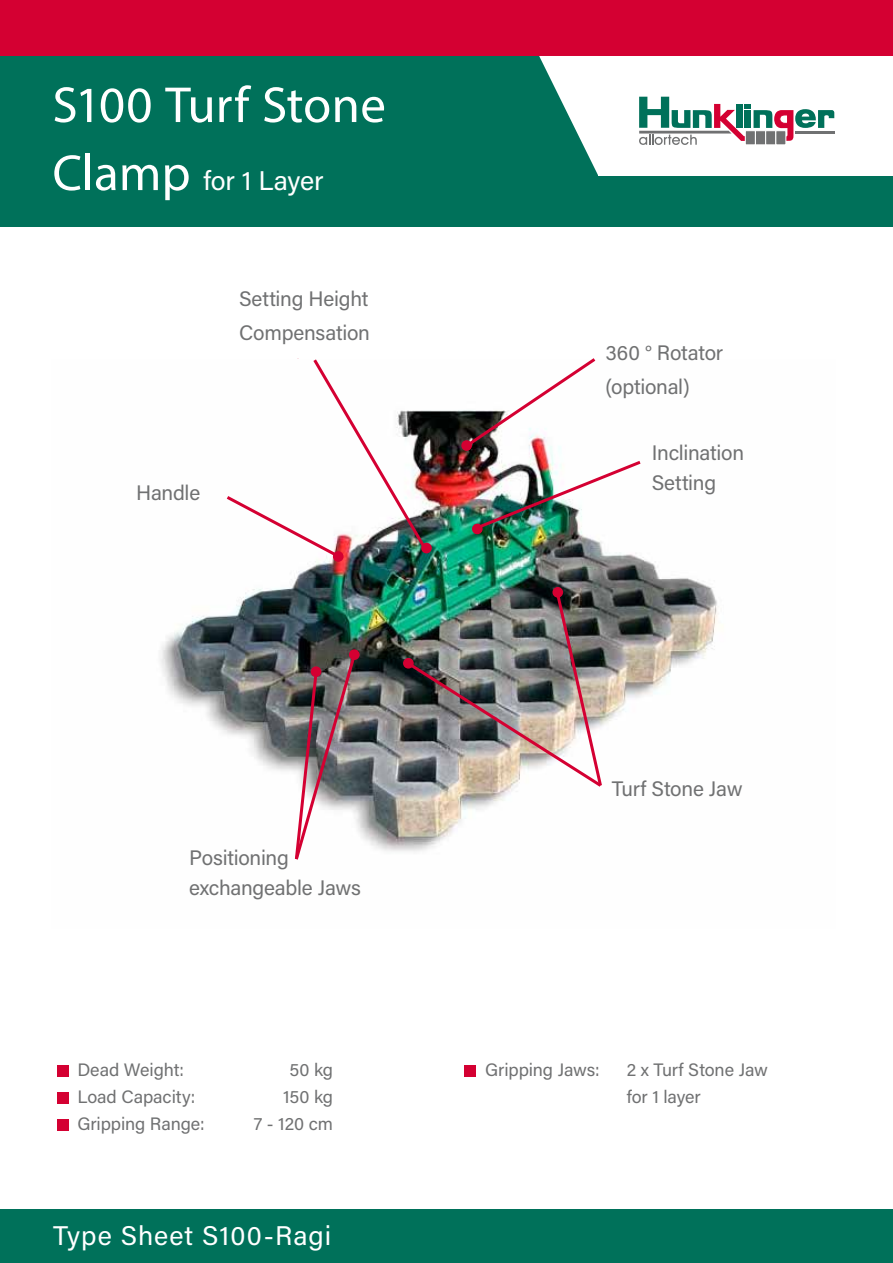
<style>
.page{position:relative;width:893px;height:1263px;background:#fff}
.page>*{position:absolute;margin:0;border:0;box-sizing:border-box;transform-origin:0 0}
.t1{font:51px "Myriad Pro";letter-spacing:.005em;color:#fff}
.t2{font:27px "Acumin Pro";letter-spacing:.03em;color:#fff}
.t3{font:27px "Acumin Pro";letter-spacing:-.005em;color:#fff}
.t4{font:21px/34px "Acumin Pro";letter-spacing:-.01em;color:#707172}
.t5{font:18px/27px "Acumin Pro";letter-spacing:-.005em;color:#707172}
.s1{font-family:"Myriad Pro";font-size:51px}
</style>
<div class="page">
<div style="left:0;top:45px;width:893px;height:1218px;background:#00715a"></div>
<div style="left:0;top:0;width:893px;height:56px;background:#d40032"></div>
<div style="left:598px;top:56px;width:295px;height:120px;background:#fff"></div>
<svg style="left:539px;top:56px;width:296px;height:119px"></svg>
<div style="left:0;top:227px;width:893px;height:982px;background:#fff"></div>
<div style="left:465px;top:1065px;width:11px;height:11px;background:#d40032"></div>
<div style="left:57px;top:1065px;width:11px;height:11px;background:#d40032"></div>
<div style="left:57px;top:1092px;width:11px;height:11px;background:#d40032"></div>
<div style="left:57px;top:1119px;width:11px;height:11px;background:#d40032"></div>
<img style="left:160px;top:559px;width:557px;height:293px">
<div style="left:333px;top:551px;width:10px;height:11px;border:2px solid #d40032;border-radius:50%"></div>
<div style="left:403px;top:658px;width:11px;height:11px;border:2px solid #d40032;border-radius:50%"></div>
<img style="left:404px;top:588px;width:201px;height:201px">
<div style="left:553px;top:588px;width:9px;height:9px;background:#d40032;border-radius:50%"></div>
<div style="left:552px;top:587px;width:11px;height:11px;border:2px solid #d40032;border-radius:50%"></div>
<img style="left:293px;top:651px;width:65px;height:209px">
<div style="left:350px;top:650px;width:9px;height:9px;background:#d40032;border-radius:50%"></div>
<div style="left:349px;top:649px;width:11px;height:11px;border:2px solid #d40032;border-radius:50%"></div>
<img style="left:223px;top:358px;width:421px;height:202px">
<div style="left:473px;top:524px;width:9px;height:10px;background:#d40032;border-radius:50%"></div>
<div style="left:472px;top:523px;width:11px;height:11px;border:2px solid #d40032;border-radius:50%"></div>
<h1 class="t1" style="left:52px;top:73px;width:335px">S100 Turf Stone</h1>
<p class="t3" style="left:52px;top:162px;width:273px"><span class="s1">Clamp</span> for 1 Layer</p>
<h1 class="t1" style="left:52px;top:142px;width:205px">S100Bord</h1>
<p class="t4" style="left:239px;top:281px;width:132px">Setting Height<br>Compensation</p>
<p class="t4" style="left:136px;top:474px;width:66px">Handle</p>
<p class="t4" style="left:605px;top:335px;width:119px">360 ° Rotator (optional)</p>
<p class="t4" style="left:652px;top:437px;width:94px;line-height:30px">Inclination<br>Setting</p>
<p class="t4" style="left:189px;top:841px;width:173px;line-height:30px">Positioning exchangeable Jaws</p>
<p class="t5" style="left:77px;top:1056px;width:108px">Dead Weight:</p>
<p class="t5" style="left:289px;top:1056px;width:45px">50 kg</p>
<p class="t5" style="left:77px;top:1083px;width:119px">Load Capacity:</p>
<p class="t5" style="left:283px;top:1083px;width:51px">150 kg</p>
<p class="t5" style="left:77px;top:1110px;width:129px">Gripping Range:</p>
<p class="t5" style="left:254px;top:1110px;width:81px">7 - 120 cm</p>
<p class="t2" style="left:53px;top:1216px;width:279px">Type Sheet S100-Ragi</p>
<p class="t4" style="left:612px;top:770px;width:132px">Turf Stone Jaw</p>
<p class="t5" style="left:485px;top:1056px;width:116px">Gripping Jaws:</p>
<p class="t5" style="left:627px;top:1056px;width:143px">2 x Turf Stone Jaw for 1 layer</p>
</div>
